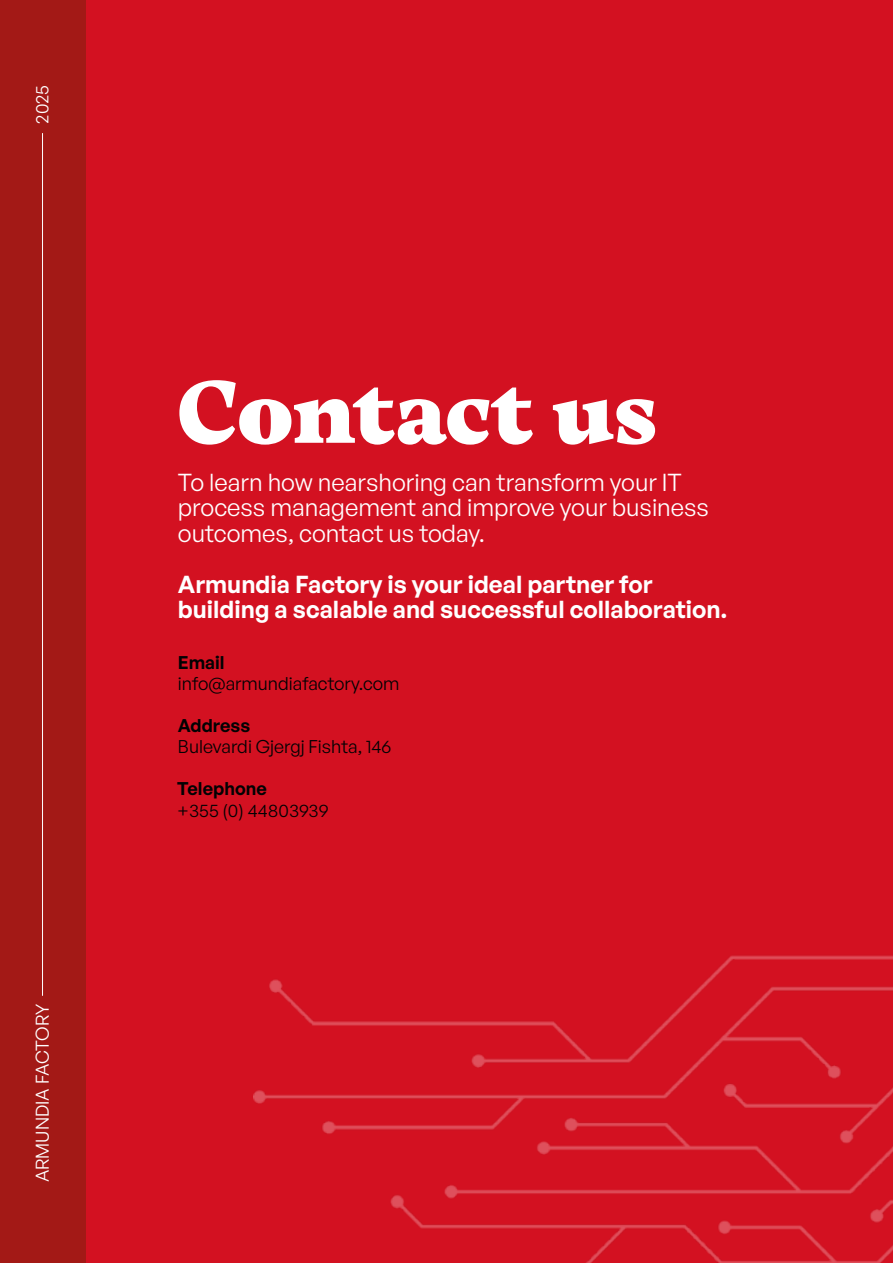
<style>
.page{position:relative;width:893px;height:1263px;background:#d31121}
.page>*{position:absolute;margin:0;border:0;box-sizing:border-box;transform-origin:0 0}
.t1{font:93px "Thermal X Tn Tx";color:#fff}
.t2{font:700 24px/25.5px "General Sans Variable";color:#fff}
.t3{font:700 18px/21.1px "General Sans Variable";color:#020203}
.t4{font:700 18px "General Sans Variable";color:#fff}
</style>
<div class="page">
<div style="left:0;top:0;width:85px;height:1263px;background:#a31916"></div>
<img style="left:253px;top:955px;width:640px;height:308px">
<hr style="left:42px;top:133px;width:1px;height:863px;background:#fff">
<p class="t4" style="left:30px;top:124px;width:40px;rotate:-90deg">2025</p>
<p class="t4" style="left:31px;top:1182px;width:180px;rotate:-90deg">ARMUNDIA FACTORY</p>
<h1 class="t1" style="left:178px;top:350px;width:480px">Contact us</h1>
<p class="t2" style="left:178px;top:469px;width:533px">To learn how nearshoring can transform your IT process management and improve your business outcomes, contact us today.</p>
<p class="t2" style="left:178px;top:571px;width:551px">Armundia Factory is your ideal partner for building a scalable and successful collaboration.</p>
<p class="t3" style="left:178px;top:651px;width:223px">Email info@armundiafactory.com</p>
<p class="t3" style="left:178px;top:715px;width:215px">Address<br>Bulevardi Gjergj Fishta, 146</p>
<p class="t3" style="left:177px;top:778px;width:153px">Telephone<br>+355 (0) 44803939</p>
</div>
